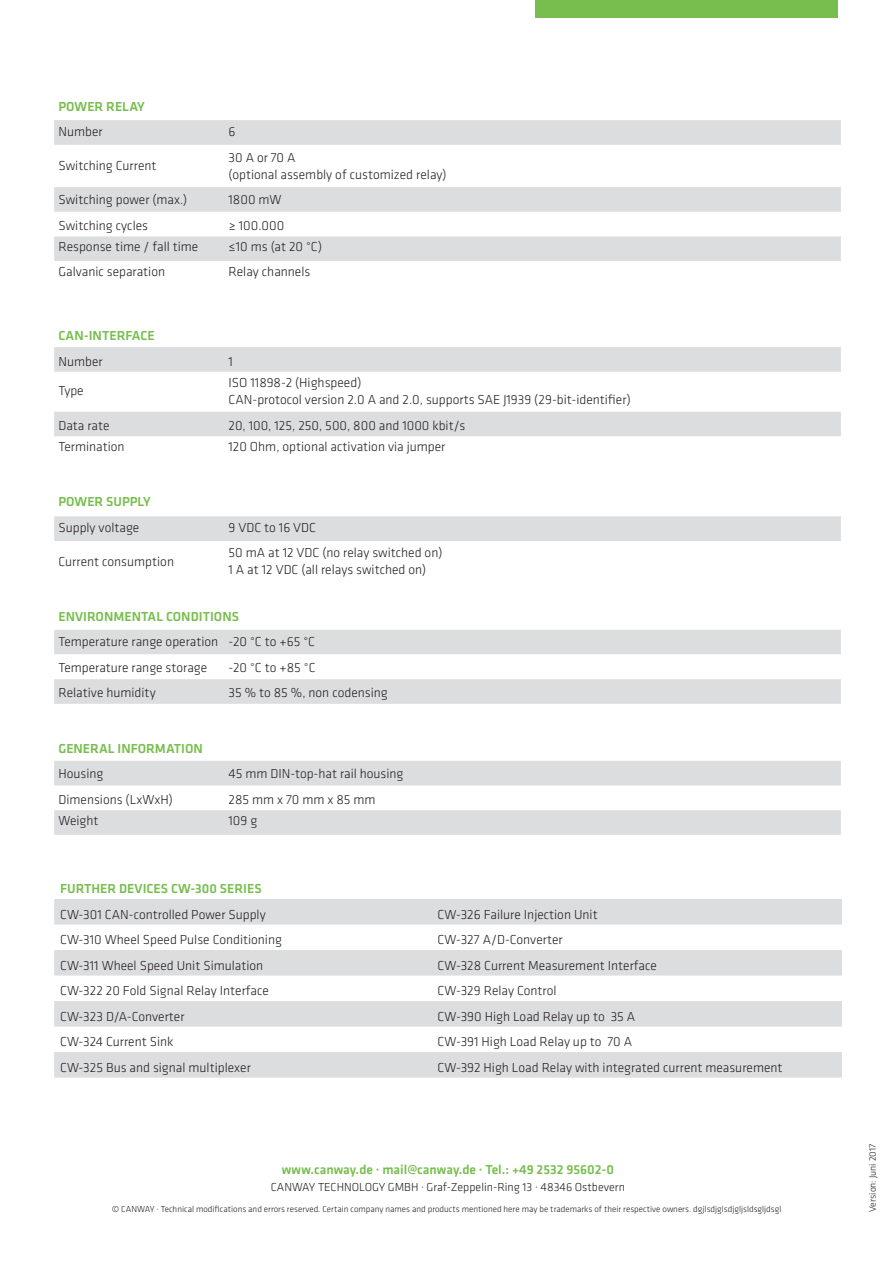
<style>
.page{position:relative;width:893px;height:1263px;background:#fff}
.page>*{position:absolute;margin:0;border:0;box-sizing:border-box;transform-origin:0 0}
.Tabelle_Fließtext_9{font:300 13.5px "Klavika Basic";color:#231f20}
.Tabelle_Headline_9_1{font:500 13.5px "Klavika Basic";color:#77be4e}
.Tabelle_Fließtext_9-2{font:500 13.5px "Klavika Basic";color:#77be4e}
.Fließtext_10_12{font:300 13.5px "Klavika Basic";color:#231f20}
.Tabelle_Fließtext_9-3{font:300 12px "Klavika Basic";color:#231f20}
.t1{font:300 9.75px "Klavika Basic";color:#231f20}
.t2{font:300 9px "Klavika Basic";color:#231f20}
</style>
<div class="page">
<div style="left:536px;top:0;width:302px;height:18px;background:#77be4e"></div>
<svg style="left:54px;top:120px;width:787px;height:141px;fill:#dfe0e2"></svg>
<svg style="left:54px;top:347px;width:787px;height:89px;fill:#dcdddf"></svg>
<svg style="left:54px;top:516px;width:787px;height:188px;fill:#dcdddf"></svg>
<svg style="left:54px;top:580px;width:787px;height:25px"></svg>
<div style="left:54px;top:605px;width:787px;height:25px;background:#fff"></div>
<svg style="left:54px;top:630px;width:787px;height:49px"></svg>
<svg style="left:54px;top:761px;width:787px;height:74px;fill:#dcdddf"></svg>
<svg style="left:54px;top:924px;width:788px;height:1px"></svg>
<div style="left:54px;top:899px;width:788px;height:25px;background:#dcdddf"></div>
<svg style="left:54px;top:950px;width:788px;height:127px;fill:#dcdddf"></svg>
<p class="Tabelle_Headline_9_1" style="left:58px;top:97px;width:88px">POWER RELAY</p>
<p class="Tabelle_Fließtext_9" style="left:58px;top:123px;width:46px">Number</p>
<p class="Tabelle_Fließtext_9" style="left:229px;top:123px;width:8px">6</p>
<p class="Tabelle_Fließtext_9" style="left:58px;top:157px;width:100px">Switching Current</p>
<p class="Tabelle_Fließtext_9" style="left:229px;top:149px;width:68px">30 A or 70 A</p>
<p class="Tabelle_Fließtext_9" style="left:229px;top:166px;width:220px">(optional assembly of customized relay)</p>
<p class="Tabelle_Fließtext_9" style="left:58px;top:191px;width:130px">Switching power (max.)</p>
<p class="Fließtext_10_12" style="left:229px;top:191px;width:55px">1800 mW</p>
<p class="Tabelle_Fließtext_9" style="left:58px;top:217px;width:91px">Switching cycles</p>
<p class="Tabelle_Fließtext_9" style="left:229px;top:217px;width:57px">≥ 100.000</p>
<p class="Tabelle_Fließtext_9" style="left:58px;top:238px;width:141px">Response time / fall time</p>
<p class="Tabelle_Fließtext_9" style="left:229px;top:238px;width:95px">≤10 ms (at 20 °C)</p>
<p class="Tabelle_Fließtext_9" style="left:58px;top:264px;width:108px">Galvanic separation</p>
<p class="Tabelle_Fließtext_9" style="left:229px;top:264px;width:83px">Relay channels</p>
<p class="Tabelle_Headline_9_1" style="left:58px;top:327px;width:98px">CAN-INTERFACE</p>
<p class="Tabelle_Fließtext_9" style="left:58px;top:353px;width:46px">Number</p>
<p class="Tabelle_Fließtext_9" style="left:229px;top:353px;width:6px">1</p>
<p class="Tabelle_Fließtext_9" style="left:58px;top:383px;width:27px">Type</p>
<p class="Tabelle_Fließtext_9" style="left:229px;top:374px;width:134px">ISO 11898-2 (Highspeed)</p>
<p class="Tabelle_Fließtext_9" style="left:229px;top:391px;width:404px">CAN-protocol version 2.0 A and 2.0, supports SAE J1939 (29-bit-identifier)</p>
<p class="Tabelle_Fließtext_9" style="left:58px;top:417px;width:53px">Data rate</p>
<p class="Tabelle_Fließtext_9" style="left:229px;top:417px;width:238px">20, 100, 125, 250, 500, 800 and 1000 kbit/s</p>
<p class="Tabelle_Fließtext_9" style="left:58px;top:438px;width:68px">Termination</p>
<p class="Tabelle_Fließtext_9" style="left:229px;top:438px;width:218px">120 Ohm, optional activation via jumper</p>
<p class="Tabelle_Headline_9_1" style="left:58px;top:492px;width:94px">POWER SUPPLY</p>
<p class="Tabelle_Fließtext_9" style="left:58px;top:519px;width:82px">Supply voltage</p>
<p class="Tabelle_Fließtext_9" style="left:229px;top:519px;width:89px">9 VDC to 16 VDC</p>
<p class="Tabelle_Fließtext_9" style="left:58px;top:553px;width:117px">Current consumption</p>
<p class="Tabelle_Fließtext_9" style="left:229px;top:544px;width:215px">50 mA at 12 VDC (no relay switched on)</p>
<p class="Tabelle_Fließtext_9" style="left:229px;top:561px;width:199px">1 A at 12 VDC (all relays switched on)</p>
<p class="Tabelle_Headline_9_1" style="left:58px;top:607px;width:182px">ENVIRONMENTAL CONDITIONS</p>
<p class="Tabelle_Fließtext_9" style="left:58px;top:634px;width:161px">Temperature range operation</p>
<p class="Tabelle_Fließtext_9" style="left:229px;top:634px;width:88px">-20 °C to +65 °C</p>
<p class="Tabelle_Fließtext_9" style="left:58px;top:659px;width:150px">Temperature range storage</p>
<p class="Tabelle_Fließtext_9" style="left:229px;top:659px;width:89px">-20 °C to +85 °C</p>
<p class="Tabelle_Fließtext_9" style="left:58px;top:685px;width:99px">Relative humidity</p>
<p class="Tabelle_Fließtext_9" style="left:229px;top:685px;width:161px">35 % to 85 %, non codensing</p>
<p class="Tabelle_Headline_9_1" style="left:58px;top:739px;width:146px">GENERAL INFORMATION</p>
<p class="Tabelle_Fließtext_9" style="left:58px;top:766px;width:47px">Housing</p>
<p class="Tabelle_Fließtext_9" style="left:229px;top:766px;width:176px">45 mm DIN-top-hat rail housing</p>
<p class="Tabelle_Fließtext_9" style="left:58px;top:791px;width:116px">Dimensions (LxWxH)</p>
<p class="Tabelle_Fließtext_9" style="left:229px;top:791px;width:149px">285 mm x 70 mm x 85 mm</p>
<p class="Tabelle_Fließtext_9" style="left:58px;top:812px;width:42px">Weight</p>
<p class="Tabelle_Fließtext_9" style="left:229px;top:812px;width:30px">109 g</p>
<p class="Tabelle_Headline_9_1" style="left:60px;top:879px;width:203px">FURTHER DEVICES CW-300 SERIES</p>
<p class="Tabelle_Fließtext_9" style="left:60px;top:906px;width:207px">CW-301 CAN-controlled Power Supply</p>
<p class="Tabelle_Fließtext_9" style="left:438px;top:906px;width:162px">CW-326 Failure Injection Unit</p>
<p class="Tabelle_Fließtext_9" style="left:60px;top:931px;width:223px">CW-310 Wheel Speed Pulse Conditioning</p>
<p class="Tabelle_Fließtext_9" style="left:438px;top:931px;width:127px">CW-327 A/D-Converter</p>
<p class="Tabelle_Fließtext_9" style="left:60px;top:957px;width:205px">CW-311 Wheel Speed Unit Simulation</p>
<p class="Tabelle_Fließtext_9" style="left:438px;top:957px;width:221px">CW-328 Current Measurement Interface</p>
<p class="Tabelle_Fließtext_9" style="left:60px;top:982px;width:210px">CW-322 20 Fold Signal Relay Interface</p>
<p class="Tabelle_Fließtext_9" style="left:438px;top:982px;width:120px">CW-329 Relay Control</p>
<p class="Tabelle_Fließtext_9" style="left:60px;top:1008px;width:126px">CW-323 D/A-Converter</p>
<p class="Tabelle_Fließtext_9" style="left:438px;top:1008px;width:199px">CW-390 High Load Relay up to 35 A</p>
<p class="Tabelle_Fließtext_9" style="left:60px;top:1033px;width:115px">CW-324 Current Sink</p>
<p class="Tabelle_Fließtext_9" style="left:438px;top:1033px;width:196px">CW-391 High Load Relay up to 70 A</p>
<p class="Tabelle_Fließtext_9" style="left:60px;top:1059px;width:192px">CW-325 Bus and signal multiplexer</p>
<p class="Tabelle_Fließtext_9" style="left:438px;top:1059px;width:346px">CW-392 High Load Relay with integrated current measurement</p>
<p class="Tabelle_Fließtext_9-2" style="left:282px;top:1160px;width:334px">www.canway.de · mail@canway.de · Tel.: +49 2532 95602-0</p>
<p class="Tabelle_Fließtext_9-3" style="left:271px;top:1179px;width:356px">CANWAY TECHNOLOGY GMBH · Graf-Zeppelin-Ring 13 · 48346 Ostbevern</p>
<p class="t2" style="left:112px;top:1203px;width:671px">© CANWAY · Technical modifications and errors reserved. Certain company names and products mentioned here may be trademarks of their respective owners. dgjlsdjglsdjgljsldsgljdsgl</p>
<p class="t1" style="left:867px;top:1212px;width:70px;rotate:-90deg">Version: Juni 2017</p>
</div>
